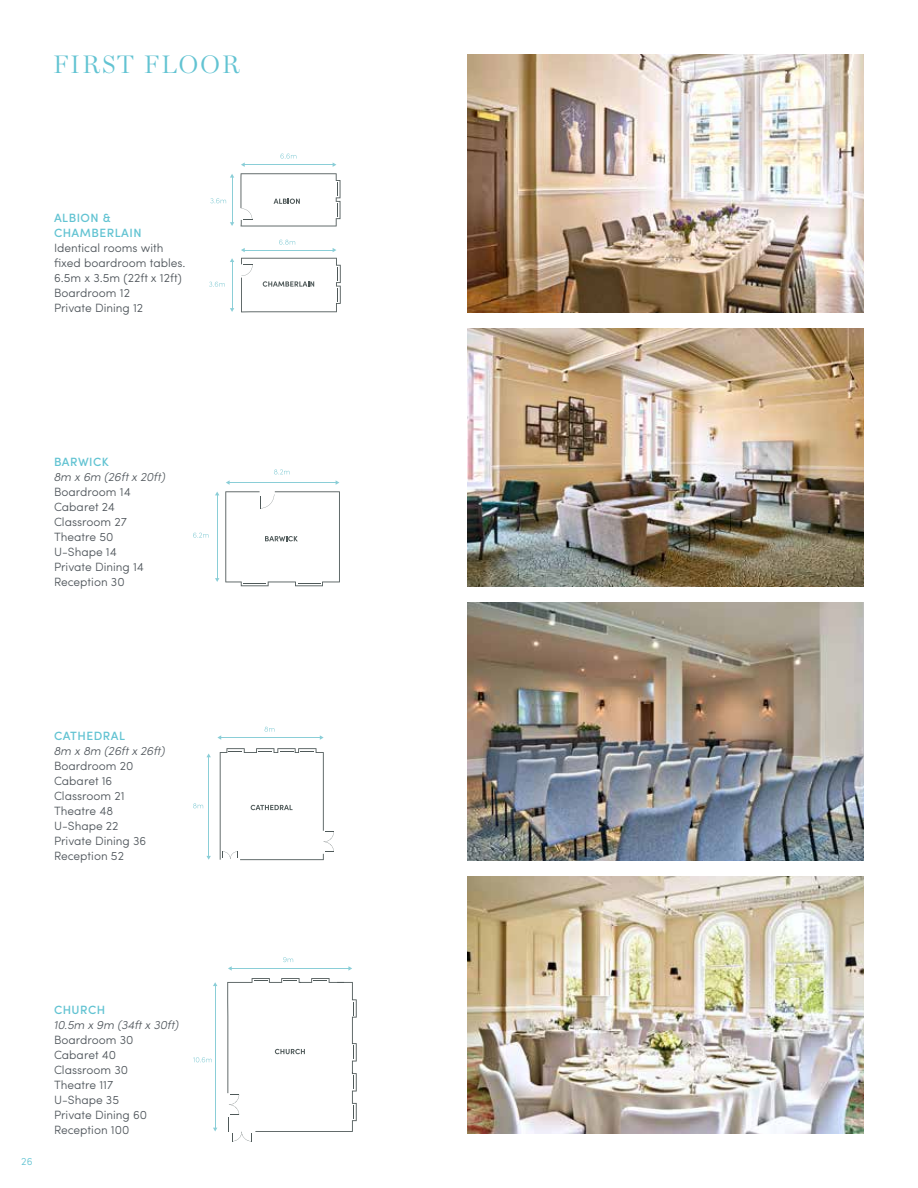
<style>
.page{position:relative;width:918px;height:1188px;background:#fff}
.page>*{position:absolute;margin:0;border:0;box-sizing:border-box;transform-origin:0 0}
.t1{font:300 25.5px "Miller Display";letter-spacing:.08em;color:#62c3d2}
.t2{font:300 12px/15px "Sofia Pro";color:#4f555b}
.t3{font:italic 300 12px "Sofia Pro";color:#4f555b}
.t4{font:500 12px/15px "Sofia Pro";letter-spacing:.04em;color:#62c3d2}
.t5{font:300 10.5px "Sofia Pro";color:#62c3d2}
</style>
<div class="page">
<img style="left:467px;top:55px;width:396px;height:257px">
<img style="left:467px;top:329px;width:396px;height:257px">
<img style="left:467px;top:603px;width:396px;height:257px">
<img style="left:467px;top:876px;width:396px;height:258px">
<svg style="left:227px;top:978px;width:130px;height:163px"></svg>
<svg style="left:283px;top:957px;width:10px;height:5px"></svg>
<svg style="left:193px;top:1057px;width:19px;height:6px"></svg>
<hr style="left:231px;top:968px;width:118px;height:1px;background:#8aced7">
<svg style="left:228px;top:966px;width:4px;height:5px"></svg>
<svg style="left:348px;top:966px;width:4px;height:5px"></svg>
<hr style="left:215px;top:985px;width:1px;height:143px;background:#8aced7">
<svg style="left:220px;top:748px;width:114px;height:112px"></svg>
<svg style="left:264px;top:727px;width:11px;height:5px"></svg>
<svg style="left:193px;top:803px;width:10px;height:5px"></svg>
<hr style="left:221px;top:737px;width:99px;height:1px;background:#8aced7">
<svg style="left:217px;top:735px;width:4px;height:5px"></svg>
<svg style="left:320px;top:735px;width:4px;height:5px"></svg>
<hr style="left:208px;top:757px;width:1px;height:100px;background:#8aced7">
<svg style="left:225px;top:491px;width:115px;height:95px"></svg>
<svg style="left:274px;top:469px;width:16px;height:6px"></svg>
<svg style="left:193px;top:533px;width:16px;height:5px"></svg>
<hr style="left:229px;top:482px;width:107px;height:1px;background:#8aced7">
<svg style="left:226px;top:480px;width:4px;height:5px"></svg>
<hr style="left:217px;top:495px;width:1px;height:84px;background:#8aced7">
<svg style="left:215px;top:578px;width:4px;height:4px"></svg>
<svg style="left:241px;top:173px;width:99px;height:53px"></svg>
<svg style="left:280px;top:154px;width:16px;height:5px"></svg>
<svg style="left:210px;top:198px;width:16px;height:6px"></svg>
<hr style="left:244px;top:164px;width:89px;height:1px;background:#8aced7">
<svg style="left:241px;top:162px;width:4px;height:5px"></svg>
<hr style="left:232px;top:177px;width:1px;height:46px;background:#8aced7">
<svg style="left:230px;top:174px;width:4px;height:4px"></svg>
<svg style="left:241px;top:258px;width:100px;height:54px"></svg>
<svg style="left:279px;top:240px;width:16px;height:5px"></svg>
<svg style="left:209px;top:282px;width:16px;height:5px"></svg>
<hr style="left:244px;top:250px;width:89px;height:1px;background:#8aced7">
<hr style="left:232px;top:261px;width:1px;height:48px;background:#8aced7">
<h1 class="t1" style="left:53px;top:49px;width:188px">FIRST FLOOR</h1>
<p class="t4" style="left:54px;top:210px;width:89px">ALBION &amp;<br>CHAMBERLAIN</p>
<p class="t2" style="left:54px;top:240px;width:133px">Identical rooms with fixed boardroom tables.<br>6.5m x 3.5m (22ft x 12ft)<br>Boardroom 12<br>Private Dining 12</p>
<p class="t4" style="left:54px;top:454px;width:56px">BARWICK</p>
<p class="t3" style="left:54px;top:468px;width:113px">8m x 6m (26ft x 20ft)</p>
<p class="t2" style="left:54px;top:484px;width:91px">Boardroom 14<br>Cabaret 24<br>Classroom 27<br>Theatre 50<br>U-Shape 14<br>Private Dining 14<br>Reception 30</p>
<p class="t4" style="left:54px;top:728px;width:73px">CATHEDRAL</p>
<p class="t3" style="left:54px;top:742px;width:113px">8m x 8m (26ft x 26ft)</p>
<p class="t2" style="left:54px;top:758px;width:94px">Boardroom 20<br>Cabaret 16<br>Classroom 21<br>Theatre 48<br>U-Shape 22<br>Private Dining 36<br>Reception 52</p>
<p class="t5" style="left:21px;top:1153px;width:13px">26</p>
<p class="t4" style="left:54px;top:1001px;width:53px">CHURCH</p>
<p class="t3" style="left:54px;top:1016px;width:126px">10.5m x 9m (34ft x 30ft)</p>
<p class="t2" style="left:54px;top:1032px;width:95px">Boardroom 30<br>Cabaret 40<br>Classroom 30<br>Theatre 117<br>U-Shape 35<br>Private Dining 60<br>Reception 100</p>
</div>
